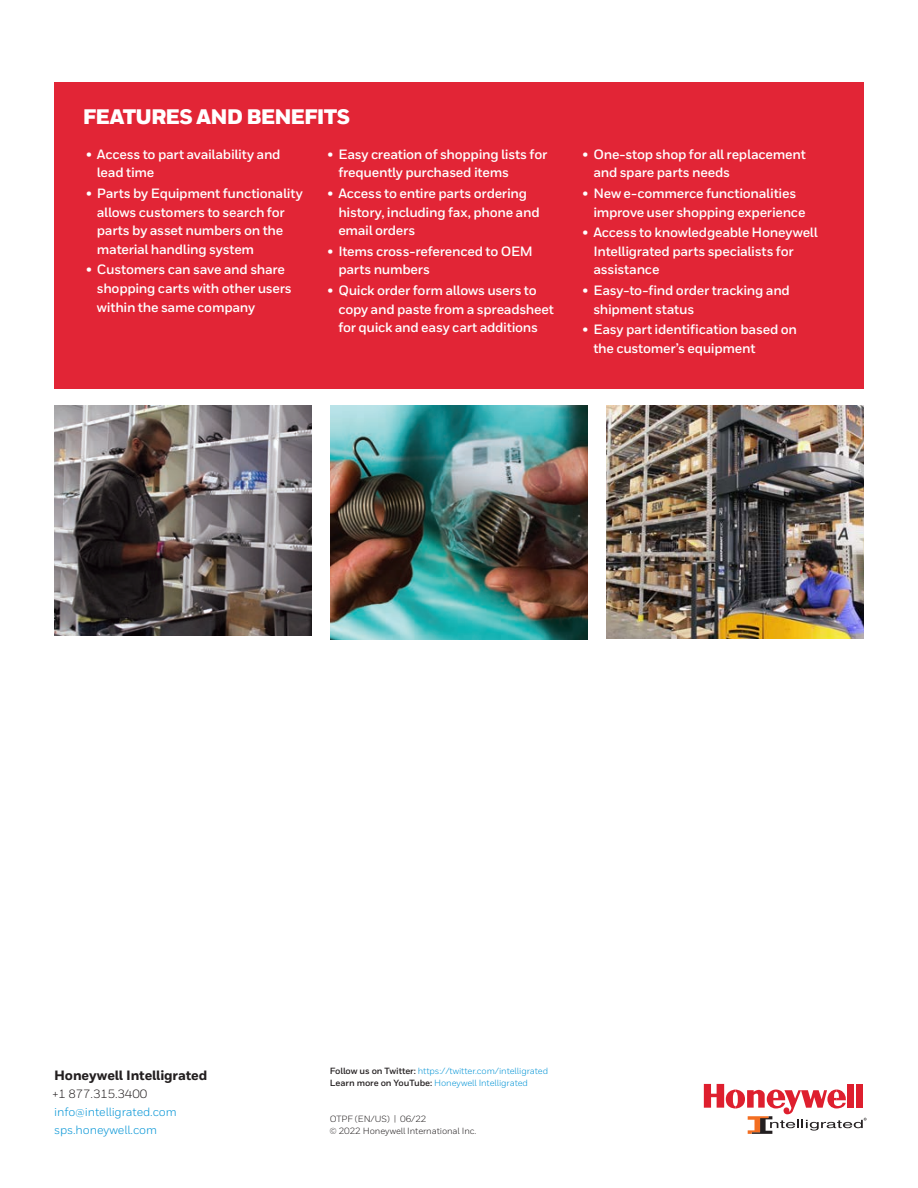
<style>
.page{position:relative;width:918px;height:1188px;background:#fff}
.page>*{position:absolute;margin:0;border:0;box-sizing:border-box;transform-origin:0 0}
.Datasheet__Feature_H{font:900 21px "Honeywell Sans";letter-spacing:-.04em;color:#fff}
.t1{font:700 13.5px/18.8px "Honeywell Sans";letter-spacing:-.02em;color:#fff}
.Cover__Address_Block{font:800 13.5px "Honeywell Sans";letter-spacing:-.01em;color:#231f20}
.Cover__Address_Block-2{font:12px "Honeywell Sans";letter-spacing:-.01em;color:#0093d5}
.Cover__Address_Block-3{font:12px "Honeywell Sans";letter-spacing:-.01em;color:#231f20}
.Cover__Copyright{font:9px "Honeywell Sans";letter-spacing:-.01em;color:#0093d5}
.Cover__Copyright-2{font:9px "Honeywell Sans";letter-spacing:-.01em;color:#231f20}
.s1{font-weight:700;color:#231f20}
</style>
<div class="page">
<svg style="left:704px;top:1084px;width:163px;height:50px"></svg>
<div style="left:54px;top:82px;width:810px;height:307px;background:#e22536"></div>
<img style="left:54px;top:406px;width:258px;height:229px">
<img style="left:330px;top:406px;width:258px;height:233px">
<img style="left:606px;top:406px;width:258px;height:232px">
<p class="Datasheet__Feature_H" style="left:83px;top:104px;width:269px">FEATURES AND BENEFITS</p>
<p class="t1" style="left:97px;top:145px;width:185px;text-indent:-11px">• Access to part availability and lead time</p>
<p class="t1" style="left:97px;top:184px;width:208px;text-indent:-11px">• Parts by Equipment functionality allows customers to search for parts by asset numbers on the material handling system</p>
<p class="t1" style="left:97px;top:261px;width:197px;text-indent:-11px">• Customers can save and share shopping carts with other users within the same company</p>
<p class="t1" style="left:338px;top:145px;width:211px;text-indent:-11px">• Easy creation of shopping lists for frequently purchased items</p>
<p class="t1" style="left:338px;top:184px;width:203px;text-indent:-11px">• Access to entire parts ordering history, including fax, phone and email orders</p>
<p class="t1" style="left:338px;top:242px;width:196px;text-indent:-11px">• Items cross-referenced to OEM parts numbers</p>
<p class="t1" style="left:338px;top:281px;width:217px;text-indent:-11px">• Quick order form allows users to copy and paste from a spreadsheet for quick and easy cart additions</p>
<p class="t1" style="left:593px;top:145px;width:214px;text-indent:-11px">• One-stop shop for all replacement and spare parts needs</p>
<p class="t1" style="left:593px;top:184px;width:214px;text-indent:-11px">• New e-commerce functionalities improve user shopping experience</p>
<p class="t1" style="left:593px;top:223px;width:226px;text-indent:-11px">• Access to knowledgeable Honeywell<br>Intelligrated parts specialists for assistance</p>
<p class="t1" style="left:593px;top:281px;width:198px;text-indent:-11px">• Easy-to-find order tracking and shipment status</p>
<p class="t1" style="left:593px;top:320px;width:205px;text-indent:-11px">• Easy part identification based on the customer’s equipment</p>
<p class="Cover__Address_Block" style="left:54px;top:1067px;width:155px">Honeywell Intelligrated</p>
<p class="Cover__Address_Block-3" style="left:53px;top:1086px;width:96px">+1 877.315.3400</p>
<p class="Cover__Address_Block-2" style="left:54px;top:1104px;width:124px">info@intelligrated.com</p>
<p class="Cover__Address_Block-2" style="left:54px;top:1122px;width:104px">sps.honeywell.com</p>
<p class="Cover__Copyright" style="left:330px;top:1066px;width:220px"><span class="s1">Follow us on Twitter:</span> https://twitter.com/intelligrated</p>
<p class="Cover__Copyright" style="left:330px;top:1078px;width:200px"><span class="s1">Learn more on YouTube:</span> Honeywell Intelligrated</p>
<p class="Cover__Copyright-2" style="left:330px;top:1114px;width:98px">OTPF (EN/US) | 06/22</p>
<p class="Cover__Copyright-2" style="left:329px;top:1126px;width:149px">© 2022 Honeywell International Inc.</p>
</div>
